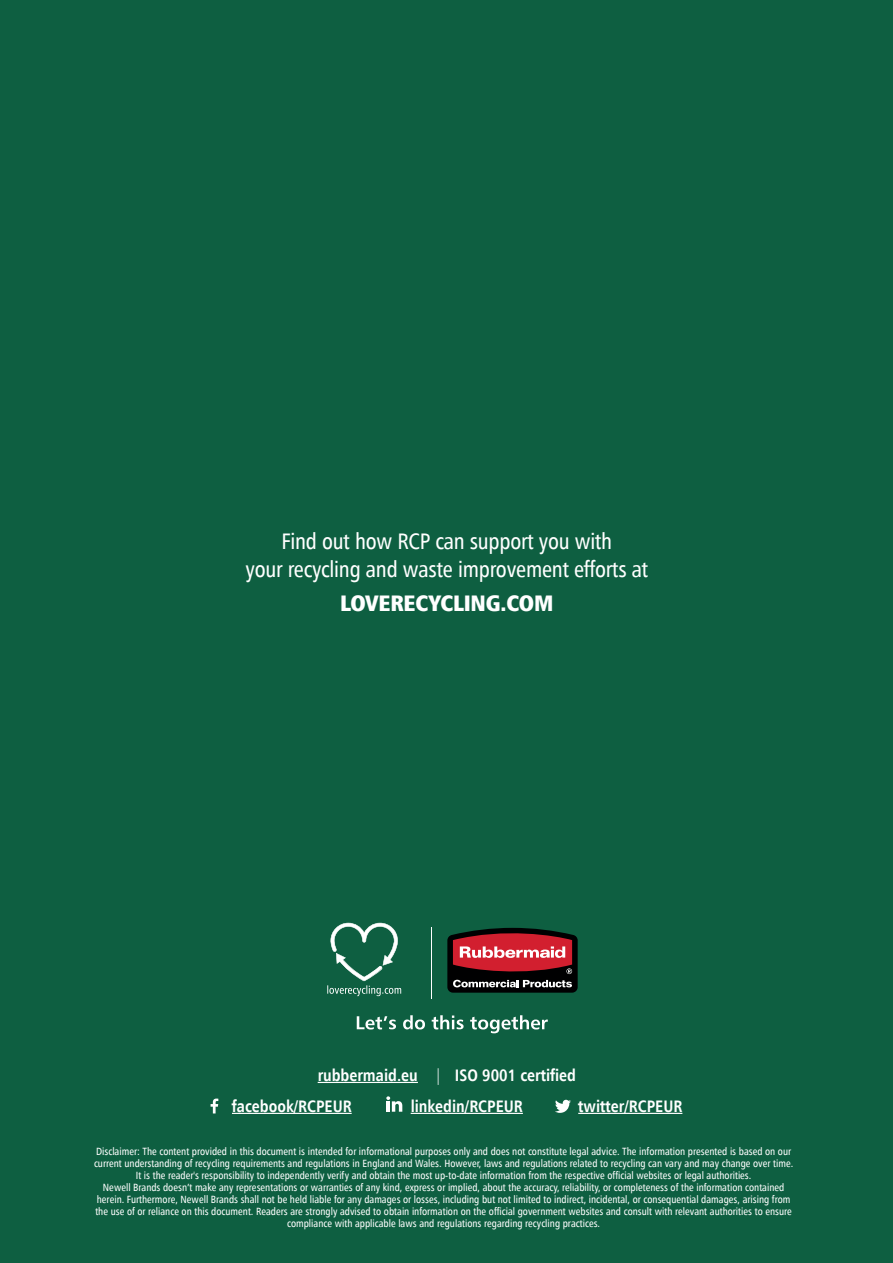
<style>
.page{position:relative;width:893px;height:1263px;background:#0e5f41}
.page>*{position:absolute;margin:0;border:0;box-sizing:border-box;transform-origin:0 0}
.t1{font:22.5px/28.2px "Humanist 777 BT Cn Rm";letter-spacing:-.01em;color:#fff;text-align:center}
.t2{font:900 condensed 22.5px "Humanist 777 BT";letter-spacing:-.01em;color:#fff}
.t3{font:700 condensed 16.65px/30.9px "Humanist 777 BT";color:#fff}
.t4{font:10.5px/12px "Humanist 777 BT Cn Rm";color:#fff;text-align:center}
.s1{font-weight:300}
</style>
<div class="page">
<hr style="left:318px;top:1082px;width:100px;height:1px;background:#fff">
<svg style="left:357px;top:1016px;width:39px;height:13px"></svg>
<svg style="left:403px;top:1015px;width:22px;height:14px"></svg>
<svg style="left:432px;top:1015px;width:32px;height:14px"></svg>
<svg style="left:447px;top:927px;width:131px;height:66px;background:#723135"></svg>
<hr style="left:431px;top:927px;width:1px;height:71px;background:#fff">
<svg style="left:470px;top:1015px;width:78px;height:18px"></svg>
<hr style="left:232px;top:1113px;width:120px;height:1px;background:#fff">
<hr style="left:411px;top:1113px;width:112px;height:1px;background:#fff">
<hr style="left:578px;top:1113px;width:104px;height:1px;background:#fff">
<svg style="left:211px;top:1098px;width:7px;height:15px"></svg>
<svg style="left:386px;top:1096px;width:16px;height:16px"></svg>
<hr style="left:386px;top:1101px;width:4px;height:11px;background:#fff">
<svg style="left:555px;top:1100px;width:16px;height:13px"></svg>
<svg style="left:327px;top:923px;width:74px;height:73px"></svg>
<h1 class="t1" style="left:245px;top:526px;width:404px">Find out how RCP can support you with<br>your recycling and waste improvement efforts at</h1>
<h1 class="t2" style="left:340px;top:589px;width:215px">LOVERECYCLING.COM</h1>
<h2 class="t3" style="left:232px;top:1059px;width:346px;text-indent:86px">rubbermaid.eu <span class="s1">|</span> ISO 9001 certified facebook/RCPEUR</h2>
<h2 class="t3" style="left:411px;top:1090px;width:114px">linkedin/RCPEUR</h2>
<h2 class="t3" style="left:578px;top:1090px;width:106px">twitter/RCPEUR</h2>
<p class="t4" style="left:94px;top:1145px;width:701px">Disclaimer: The content provided in this document is intended for informational purposes only and does not constitute legal advice. The information presented is based on our current understanding of recycling requirements and regulations in England and Wales. However, laws and regulations related to recycling can vary and may change over time.<br>It is the reader's responsibility to independently verify and obtain the most up-to-date information from the respective official websites or legal authorities.<br>Newell Brands doesn’t make any representations or warranties of any kind, express or implied, about the accuracy, reliability, or completeness of the information contained herein. Furthermore, Newell Brands shall not be held liable for any damages or losses, including but not limited to indirect, incidental, or consequential damages, arising from the use of or reliance on this document. Readers are strongly advised to obtain information on the official government websites and consult with relevant authorities to ensure compliance with applicable laws and regulations regarding recycling practices.</p>
</div>
